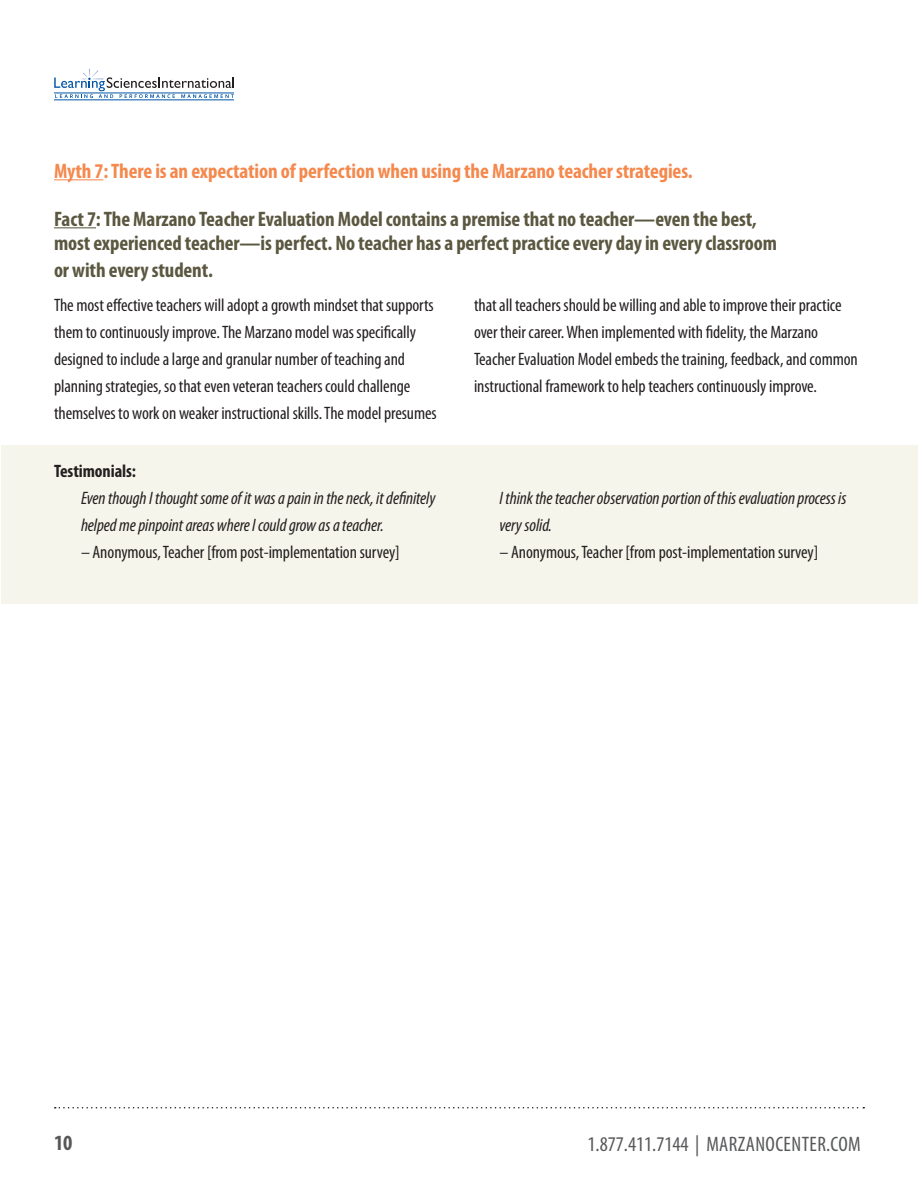
<style>
.page{position:relative;width:918px;height:1188px;background:#fff}
.page>*{position:absolute;margin:0;border:0;box-sizing:border-box;transform-origin:0 0}
.t1{font:700 condensed 21.75px "Myriad Pro";color:#57585a}
.Body_Copy{font:700 condensed 21px/24px "Myriad Pro";letter-spacing:-.005em;color:#5b5740}
.Body_Copy-2{font:700 condensed 21px "Myriad Pro";letter-spacing:-.005em;color:#f5884d}
.t2{font:condensed 21px "Myriad Pro";letter-spacing:.02em;color:#57585a}
.Body_Copy-3{font:condensed 18px/27px "Myriad Pro";letter-spacing:-.005em;color:#231f20}
.Body_Copy-4{font:italic condensed 18px/27px "Myriad Pro";letter-spacing:-.005em;color:#231f20}
.Body_Copy-5{font:700 condensed 18px "Myriad Pro";letter-spacing:-.005em;color:#231f20}
</style>
<div class="page">
<svg style="left:54px;top:69px;width:180px;height:29px"></svg>
<hr style="left:54px;top:93px;width:180px;height:1px;background:#0155a5">
<hr style="left:54px;top:100px;width:180px;height:1px;background:#0155a5">
<svg style="left:55px;top:1107px;width:809px;height:1px"></svg>
<hr style="left:54px;top:179px;width:49px;height:1px;background:#f5884d">
<hr style="left:54px;top:227px;width:42px;height:1px;background:#5b5740">
<div style="left:2px;top:446px;width:916px;height:158px;background:#f5f5eb"></div>
<p class="Body_Copy-2" style="left:54px;top:158px;width:640px">Myth 7: There is an expectation of perfection when using the Marzano teacher strategies.</p>
<p class="Body_Copy" style="left:54px;top:206px;width:724px">Fact 7: The Marzano Teacher Evaluation Model contains a premise that no teacher—even the best, most experienced teacher—is perfect. No teacher has a perfect practice every day in every classroom</p>
<p class="Body_Copy" style="left:54px;top:257px;width:160px">or with every student.</p>
<p class="Body_Copy-3" style="left:54px;top:291px;width:384px">The most effective teachers will adopt a growth mindset that supports them to continuously improve. The Marzano model was specifically designed to include a large and granular number of teaching and planning strategies, so that even veteran teachers could challenge themselves to work on weaker instructional skills. The model presumes</p>
<p class="Body_Copy-3" style="left:474px;top:291px;width:385px">that all teachers should be willing and able to improve their practice over their career. When implemented with fidelity, the Marzano Teacher Evaluation Model embeds the training, feedback, and common instructional framework to help teachers continuously improve.</p>
<p class="Body_Copy-5" style="left:54px;top:460px;width:84px">Testimonials:</p>
<p class="Body_Copy-4" style="left:81px;top:484px;width:356px">Even though I thought some of it was a pain in the neck, it definitely helped me pinpoint areas where I could grow as a teacher.</p>
<p class="Body_Copy-3" style="left:81px;top:538px;width:320px">– Anonymous, Teacher [from post-implementation survey]</p>
<p class="Body_Copy-4" style="left:500px;top:484px;width:349px">I think the teacher observation portion of this evaluation process is very solid.</p>
<p class="Body_Copy-3" style="left:500px;top:538px;width:320px">– Anonymous, Teacher [from post-implementation survey]</p>
<p class="t1" style="left:54px;top:1129px;width:20px">10</p>
<p class="t2" style="left:588px;top:1132px;width:275px">1.877.411.7144 | MARZANOCENTER.COM</p>
</div>
